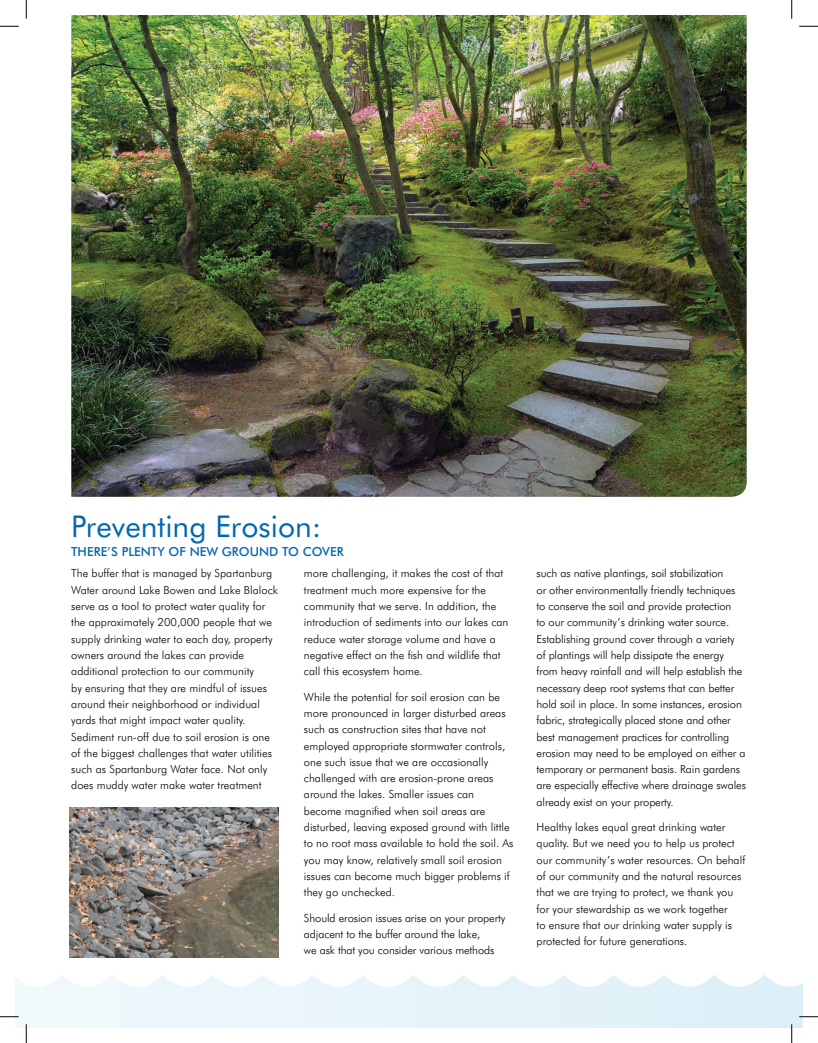
<style>
.page{position:relative;width:818px;height:1043px;background:#fff}
.page>*{position:absolute;margin:0;border:0;box-sizing:border-box;transform-origin:0 0}
.t1{font:30px "Futura BT";color:#0067b1}
.t2{font:500 12.5px "Futura BT";color:#0067b1}
.t3{font:300 11.25px/16.2px "Futura BT";color:#020304}
</style>
<div class="page">
<svg style="left:15px;top:975px;width:749px;height:53px;fill:#e9f5fa"></svg>
<img style="left:71px;top:15px;width:675px;height:482px">
<img style="left:70px;top:807px;width:209px;height:150px">
<svg style="left:0;top:25px;width:19px;height:2px"></svg>
<svg style="left:799px;top:25px;width:19px;height:2px"></svg>
<svg style="left:0;top:1015px;width:19px;height:2px"></svg>
<svg style="left:25px;top:0;width:2px;height:19px"></svg>
<svg style="left:25px;top:1024px;width:2px;height:18px"></svg>
<svg style="left:791px;top:0;width:1px;height:19px"></svg>
<svg style="left:764px;top:975px;width:54px;height:67px"></svg>
<p class="t1" style="left:71px;top:508px;width:252px">Preventing Erosion:</p>
<p class="t2" style="left:71px;top:543px;width:274px">THERE’S PLENTY OF NEW GROUND TO COVER</p>
<p class="t3" style="left:71px;top:565px;width:208px">The buffer that is managed by Spartanburg Water around Lake Bowen and Lake Blalock serve as a tool to protect water quality for the approximately 200,000 people that we supply drinking water to each day, property owners around the lakes can provide additional protection to our community<br>by ensuring that they are mindful of issues around their neighborhood or individual yards that might impact water quality.<br>Sediment run-off due to soil erosion is one of the biggest challenges that water utilities such as Spartanburg Water face. Not only does muddy water make water treatment</p>
<p class="t3" style="left:304px;top:565px;width:206px">more challenging, it makes the cost of that treatment much more expensive for the community that we serve. In addition, the introduction of sediments into our lakes can reduce water storage volume and have a negative effect on the fish and wildlife that call this ecosystem home.</p>
<p class="t3" style="left:304px;top:688px;width:211px">While the potential for soil erosion can be more pronounced in larger disturbed areas such as construction sites that have not employed appropriate stormwater controls, one such issue that we are occasionally challenged with are erosion-prone areas around the lakes. Smaller issues can become magnified when soil areas are disturbed, leaving exposed ground with little to no root mass available to hold the soil. As you may know, relatively small soil erosion issues can become much bigger problems if they go unchecked.</p>
<p class="t3" style="left:304px;top:909px;width:203px">Should erosion issues arise on your property adjacent to the buffer around the lake,<br>we ask that you consider various methods</p>
<p class="t3" style="left:536px;top:565px;width:211px">such as native plantings, soil stabilization<br>or other environmentally friendly techniques to conserve the soil and provide protection<br>to our community’s drinking water source.<br>Establishing ground cover through a variety of plantings will help dissipate the energy from heavy rainfall and will help establish the necessary deep root systems that can better hold soil in place. In some instances, erosion fabric, strategically placed stone and other best management practices for controlling erosion may need to be employed on either a temporary or permanent basis. Rain gardens are especially effective where drainage swales already exist on your property.</p>
<p class="t3" style="left:536px;top:819px;width:210px">Healthy lakes equal great drinking water quality. But we need you to help us protect our community’s water resources. On behalf of our community and the natural resources that we are trying to protect, we thank you for your stewardship as we work together<br>to ensure that our drinking water supply is protected for future generations.</p>
</div>
